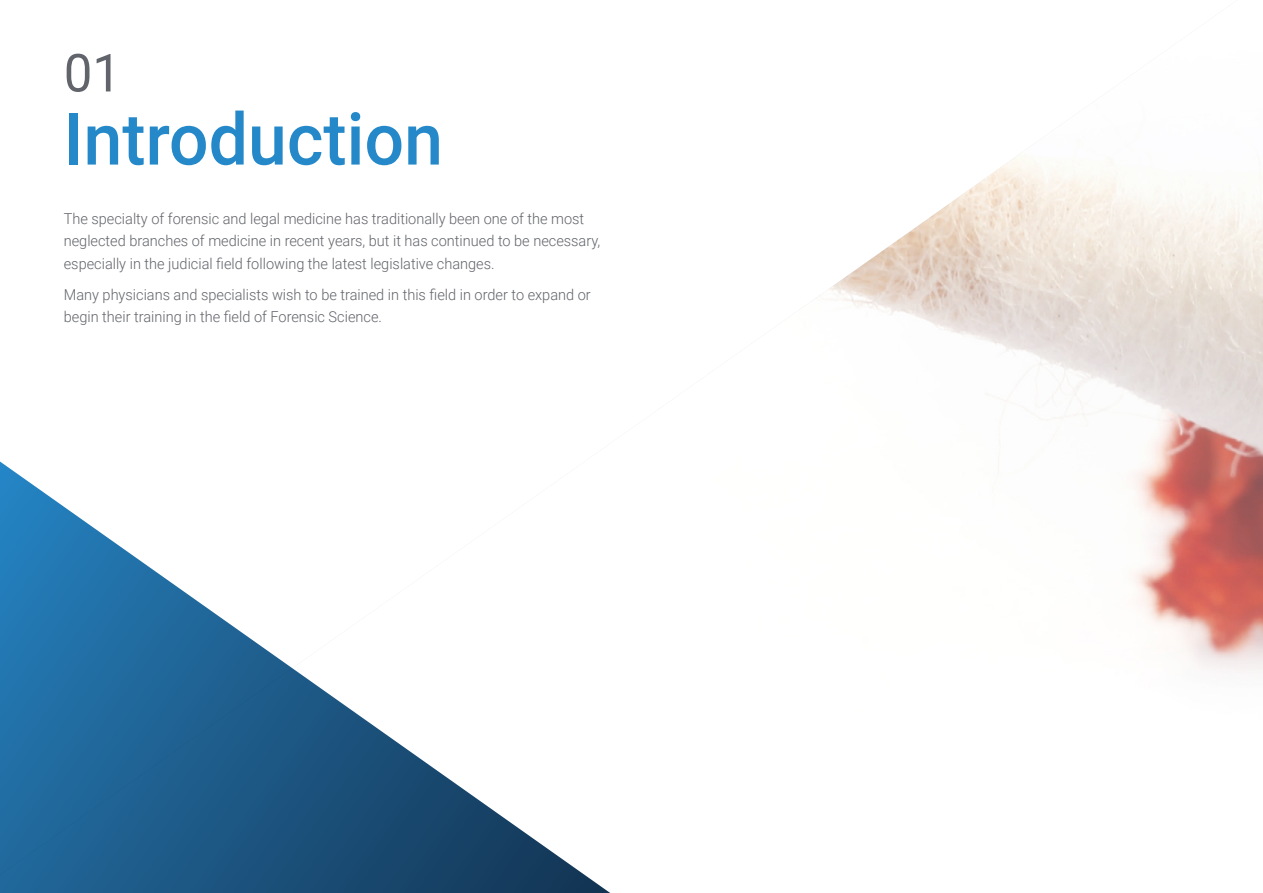
<style>
.page{position:relative;width:1263px;height:893px;background:#fff}
.page>*{position:absolute;margin:0;border:0;box-sizing:border-box;transform-origin:0 0}
.t1{font:500 72px "Roboto";color:#2488c9}
.t2{font:52.5px "Roboto";color:#61646a}
.t3{font:300 15px/22.5px "Roboto";color:#61646a}
</style>
<div class="page">
<img style="left:812px;top:153px;width:451px;height:519px">
<svg style="left:0;top:461px;width:610px;height:432px"></svg>
<h2 class="t2" style="left:64px;top:36px;width:59px">01</h2>
<h1 class="t1" style="left:64px;top:89px;width:381px">Introduction</h1>
<p class="t3" style="left:64px;top:207px;width:538px">The specialty of forensic and legal medicine has traditionally been one of the most neglected branches of medicine in recent years, but it has continued to be necessary, especially in the judicial field following the latest legislative changes.</p>
<p class="t3" style="left:64px;top:283px;width:528px">Many physicians and specialists wish to be trained in this field in order to expand or begin their training in the field of Forensic Science.</p>
</div>
